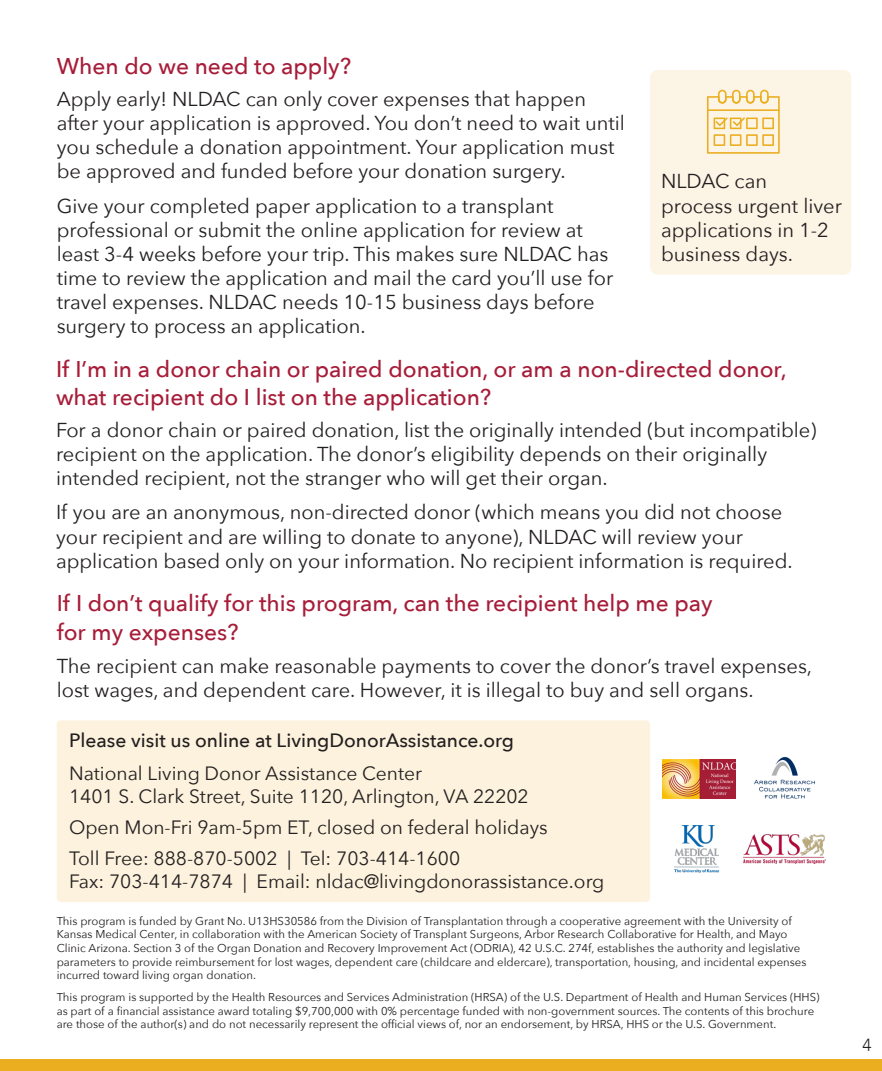
<style>
.page{position:relative;width:882px;height:1071px;background:#fff}
.page>*{position:absolute;margin:0;border:0;box-sizing:border-box;transform-origin:0 0}
.Heading_2{font:500 22.75px/27.3px "Avenir Next";color:#a71d39}
.t1{font:20.12px/24.2px "Avenir Next";color:#231f20}
.Paragraph_1{font:19.25px "Avenir Next";color:#231f20}
.Paragraph_1-2{font:500 19.25px "Avenir Next";color:#231f20}
.t2{font:300 17.5px "Avenir";color:#231f20}
.Paragraph_1-3{font:11.38px/13.7px "Avenir Next";color:#231f20}
</style>
<div class="page">
<div style="left:0;top:1059px;width:882px;height:12px;background:#ebae20"></div>
<div style="left:57px;top:720px;width:593px;height:182px;background:#fcf2dd;border-radius:4px"></div>
<img style="left:663px;top:759px;width:73px;height:40px">
<img style="left:674px;top:826px;width:45px;height:46px">
<img style="left:743px;top:834px;width:82px;height:30px">
<img style="left:754px;top:756px;width:61px;height:43px">
<div style="left:650px;top:70px;width:201px;height:205px;background:#fcf5e5;border-radius:8px"></div>
<svg style="left:707px;top:90px;width:73px;height:64px"></svg>
<p class="Heading_2" style="left:57px;top:51px;width:296px">When do we need to apply?</p>
<p class="t1" style="left:57px;top:86px;width:570px">Apply early! NLDAC can only cover expenses that happen after your application is approved. You don’t need to wait until you schedule a donation appointment. Your application must be approved and funded before your donation surgery.</p>
<p class="t1" style="left:57px;top:193px;width:558px">Give your completed paper application to a transplant professional or submit the online application for review at least 3-4 weeks before your trip. This makes sure NLDAC has time to review the application and mail the card you’ll use for travel expenses. NLDAC needs 10-15 business days before surgery to process an application.</p>
<p class="t1" style="left:661px;top:168px;width:183px">NLDAC can process urgent liver applications in 1-2 business days.</p>
<p class="Heading_2" style="left:56px;top:355px;width:732px">If I’m in a donor chain or paired donation, or am a non-directed donor, what recipient do I list on the application?</p>
<p class="t1" style="left:56px;top:417px;width:762px">For a donor chain or paired donation, list the originally intended (but incompatible) recipient on the application. The donor’s eligibility depends on their originally intended recipient, not the stranger who will get their organ.</p>
<p class="t1" style="left:56px;top:499px;width:738px">If you are an anonymous, non-directed donor (which means you did not choose your recipient and are willing to donate to anyone), NLDAC will review your application based only on your information. No recipient information is required.</p>
<p class="Heading_2" style="left:57px;top:588px;width:658px;line-height:29.4px">If I don’t qualify for this program, can the recipient help me pay for my expenses?</p>
<p class="t1" style="left:57px;top:653px;width:757px">The recipient can make reasonable payments to cover the donor’s travel expenses, lost wages, and dependent care. However, it is illegal to buy and sell organs.</p>
<p class="Paragraph_1-2" style="left:69px;top:724px;width:447px">Please visit us online at LivingDonorAssistance.org</p>
<p class="Paragraph_1" style="left:69px;top:757px;width:355px">National Living Donor Assistance Center</p>
<p class="Paragraph_1" style="left:69px;top:780px;width:461px">1401 S. Clark Street, Suite 1120, Arlington, VA 22202</p>
<p class="Paragraph_1" style="left:69px;top:811px;width:480px">Open Mon-Fri 9am-5pm ET, closed on federal holidays</p>
<p class="Paragraph_1" style="left:69px;top:842px;width:393px">Toll Free: 888-870-5002 | Tel: 703-414-1600</p>
<p class="Paragraph_1" style="left:69px;top:865px;width:537px">Fax: 703-414-7874 | Email: nldac@livingdonorassistance.org</p>
<p class="Paragraph_1-3" style="left:57px;top:914px;width:751px">This program is funded by Grant No. U13HS30586 from the Division of Transplantation through a cooperative agreement with the University of Kansas Medical Center, in collaboration with the American Society of Transplant Surgeons, Arbor Research Collaborative for Health, and Mayo Clinic Arizona. Section 3 of the Organ Donation and Recovery Improvement Act (ODRIA), 42 U.S.C. 274f, establishes the authority and legislative parameters to provide reimbursement for lost wages, dependent care (childcare and eldercare), transportation, housing, and incidental expenses incurred toward living organ donation.</p>
<p class="Paragraph_1-3" style="left:57px;top:990px;width:764px">This program is supported by the Health Resources and Services Administration (HRSA) of the U.S. Department of Health and Human Services (HHS) as part of a financial assistance award totaling $9,700,000 with 0% percentage funded with non-government sources. The contents of this brochure are those of the author(s) and do not necessarily represent the official views of, nor an endorsement, by HRSA, HHS or the U.S. Government.</p>
<p class="t2" style="left:862px;top:1035px;width:11px">4</p>
</div>
